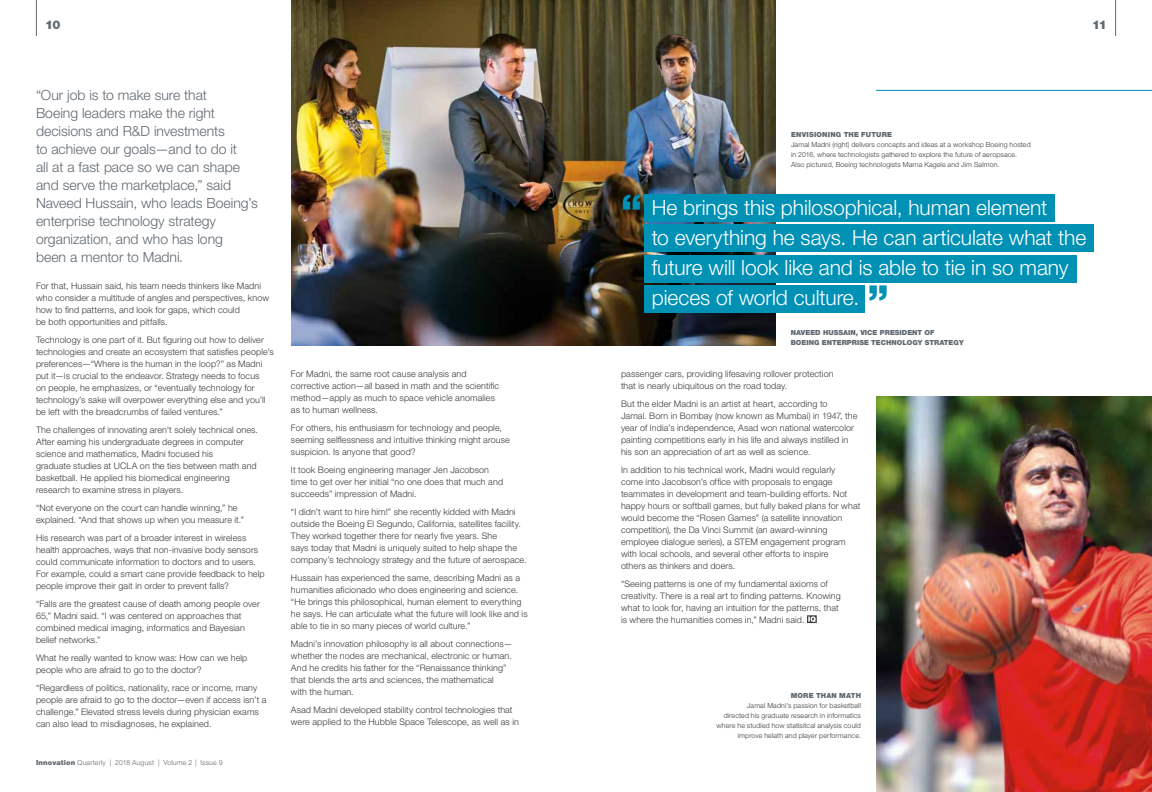
<style>
.page{position:relative;width:1152px;height:792px;background:#fff}
.page>*{position:absolute;margin:0;border:0;box-sizing:border-box;transform-origin:0 0}
.t1{font:900 40px "Helvetica Neue LT Std";color:#0091b5}
.t2{font:300 21px/30px "Helvetica Neue LT Std";letter-spacing:-.005em;color:#fff}
.t3{font:300 14px/18px "Helvetica Neue LT Std";color:#606971}
.t4{font:900 12px "Helvetica Neue LT Std";color:#606971}
.t5{font:300 9px/12px "Helvetica Neue LT Std";letter-spacing:.01em;color:#393a39}
.t6{font:300 7px/10px "Helvetica Neue LT Std";letter-spacing:.02em;color:#393a39}
.t7{font:900 7px/10px "Helvetica Neue LT Std";color:#606971}
.t8{font:300 7px "Helvetica Neue LT Std";letter-spacing:.02em;color:#606971}
.t9{font:900 7px "Helvetica Neue LT Std";letter-spacing:.035em;color:#606971}
.t10{font:900 7px "Helvetica Neue LT Std";letter-spacing:.03em;color:#606971}
.s1{font-weight:900}
</style>
<div class="page">
<hr style="left:1115px;top:0;width:1px;height:36px;background:#606971">
<hr style="left:36px;top:0;width:1px;height:36px;background:#606971">
<hr style="left:876px;top:90px;width:276px;height:1px;background:#0091b5">
<svg style="left:807px;top:615px;width:10px;height:8px"></svg>
<img style="left:876px;top:396px;width:276px;height:396px">
<img style="left:291px;top:0;width:485px;height:346px">
<div style="left:645px;top:195px;width:410px;height:27px;background:#0091b5"></div>
<div style="left:645px;top:225px;width:449px;height:27px;background:#0091b5"></div>
<div style="left:645px;top:255px;width:432px;height:27px;background:#0091b5"></div>
<div style="left:645px;top:285px;width:220px;height:27px;background:#0091b5"></div>
<h3 class="t4" style="left:45px;top:17px;width:17px">10</h3>
<h3 class="t4" style="left:1092px;top:17px;width:16px">11</h3>
<p class="t3" style="left:36px;top:86px;width:223px">“Our job is to make sure that<br>Boeing leaders make the right decisions and R&amp;D investments<br>to achieve our goals—and to do it<br>all at a fast pace so we can shape and serve the marketplace,” said<br>Naveed Hussain, who leads Boeing’s enterprise technology strategy organization, and who has long<br>been a mentor to Madni.</p>
<p class="t5" style="left:36px;top:280px;width:235px">For that, Hussain said, his team needs thinkers like Madni who consider a multitude of angles and perspectives, know how to find patterns, and look for gaps, which could<br>be both opportunities and pitfalls.</p>
<p class="t5" style="left:36px;top:334px;width:239px">Technology is one part of it. But figuring out how to deliver technologies and create an ecosystem that satisfies people’s preferences—“Where is the human in the loop?” as Madni put it—is crucial to the endeavor. Strategy needs to focus<br>on people, he emphasizes, or “eventually technology for technology’s sake will overpower everything else and you’ll be left with the breadcrumbs of failed ventures.”</p>
<p class="t5" style="left:36px;top:424px;width:224px">The challenges of innovating aren’t solely technical ones.<br>After earning his undergraduate degrees in computer science and mathematics, Madni focused his<br>graduate studies at UCLA on the ties between math and basketball. He applied his biomedical engineering research to examine stress in players.</p>
<p class="t5" style="left:36px;top:502px;width:210px">“Not everyone on the court can handle winning,” he explained. “And that shows up when you measure it.”</p>
<p class="t5" style="left:36px;top:532px;width:230px">His research was part of a broader interest in wireless health approaches, ways that non-invasive body sensors could communicate information to doctors and to users.<br>For example, could a smart cane provide feedback to help people improve their gait in order to prevent falls?</p>
<p class="t5" style="left:36px;top:598px;width:225px">“Falls are the greatest cause of death among people over 65,” Madni said. “I was centered on approaches that combined medical imaging, informatics and Bayesian belief networks.”</p>
<p class="t5" style="left:36px;top:652px;width:213px">What he really wanted to know was: How can we help people who are afraid to go to the doctor?</p>
<p class="t5" style="left:36px;top:682px;width:232px">“Regardless of politics, nationality, race or income, many people are afraid to go to the doctor—even if access isn’t a challenge.” Elevated stress levels during physician exams can also lead to misdiagnoses, he explained.</p>
<p class="t8" style="left:36px;top:758px;width:188px"><span class="s1">Innovation</span> Quarterly | 2018 August | Volume 2 | Issue 9</p>
<p class="t5" style="left:291px;top:367px;width:210px">For Madni, the same root cause analysis and corrective action—all based in math and the scientific method—apply as much to space vehicle anomalies as to human wellness.</p>
<p class="t5" style="left:291px;top:421px;width:220px">For others, his enthusiasm for technology and people, seeming selflessness and intuitive thinking might arouse suspicion. Is anyone that good?</p>
<p class="t5" style="left:291px;top:463px;width:214px">It took Boeing engineering manager Jen Jacobson time to get over her initial “no one does that much and succeeds” impression of Madni.</p>
<p class="t5" style="left:291px;top:505px;width:237px">“I didn’t want to hire him!” she recently kidded with Madni outside the Boeing El Segundo, California, satellites facility.<br>They worked together there for nearly five years. She<br>says today that Madni is uniquely suited to help shape the company’s technology strategy and the future of aerospace.</p>
<p class="t5" style="left:291px;top:571px;width:238px">Hussain has experienced the same, describing Madni as a humanities aficionado who does engineering and science. “He brings this philosophical, human element to everything he says. He can articulate what the future will look like and is able to tie in so many pieces of world culture.”</p>
<p class="t5" style="left:291px;top:637px;width:223px">Madni’s innovation philosophy is all about connections— whether the nodes are mechanical, electronic or human.<br>And he credits his father for the “Renaissance thinking” that blends the arts and sciences, the mathematical<br>with the human.</p>
<p class="t5" style="left:291px;top:703px;width:230px">Asad Madni developed stability control technologies that were applied to the Hubble Space Telescope, as well as in</p>
<h1 class="t1" style="left:621px;top:185px;width:22px">“</h1>
<p class="t9" style="left:791px;top:130px;width:103px">ENVISIONING THE FUTURE</p>
<p class="t6" style="left:791px;top:139px;width:241px">Jamal Madni (right) delivers concepts and ideas at a workshop Boeing hosted in 2016, where technologists gathered to explore the future of aeropsace.<br>Also pictured, Boeing technologists Marna Kagele and Jim Salmon.</p>
<h2 class="t2" style="left:652px;top:192px;width:436px">He brings this philosophical, human element<br>to everything he says. He can articulate what the future will look like and is able to tie in so many pieces of world culture.</h2>
<p class="t7" style="left:791px;top:328px;width:174px">NAVEED HUSSAIN, VICE PRESIDENT OF<br>BOEING ENTERPRISE TECHNOLOGY STRATEGY</p>
<h1 class="t1" style="left:868px;top:276px;width:22px">”</h1>
<p class="t5" style="left:621px;top:367px;width:214px">passenger cars, providing lifesaving rollover protection that is nearly ubiquitous on the road today.</p>
<p class="t5" style="left:621px;top:397px;width:238px">But the elder Madni is an artist at heart, according to<br>Jamal. Born in Bombay (now known as Mumbai) in 1947, the year of India’s independence, Asad won national watercolor painting competitions early in his life and always instilled in his son an appreciation of art as well as science.</p>
<p class="t5" style="left:621px;top:463px;width:241px">In addition to his technical work, Madni would regularly<br>come into Jacobson’s office with proposals to engage teammates in development and team-building efforts. Not happy hours or softball games, but fully baked plans for what would become the “Rosen Games” (a satellite innovation competition), the Da Vinci Summit (an award-winning employee dialogue series), a STEM engagement program with local schools, and several other efforts to inspire<br>others as thinkers and doers.</p>
<p class="t5" style="left:621px;top:577px;width:221px">“Seeing patterns is one of my fundamental axioms of creativity. There is a real art to finding patterns. Knowing what to look for, having an intuition for the patterns, that is where the humanities comes in,” Madni said.</p>
<p class="t10" style="left:791px;top:691px;width:72px">MORE THAN MATH</p>
<p class="t6" style="left:717px;top:700px;width:146px;text-align:right">Jamal Madni's passion for basketball<br>directed his graduate research in informatics where he studied how statisitcal analysis could improve helath and player performance.</p>
</div>
